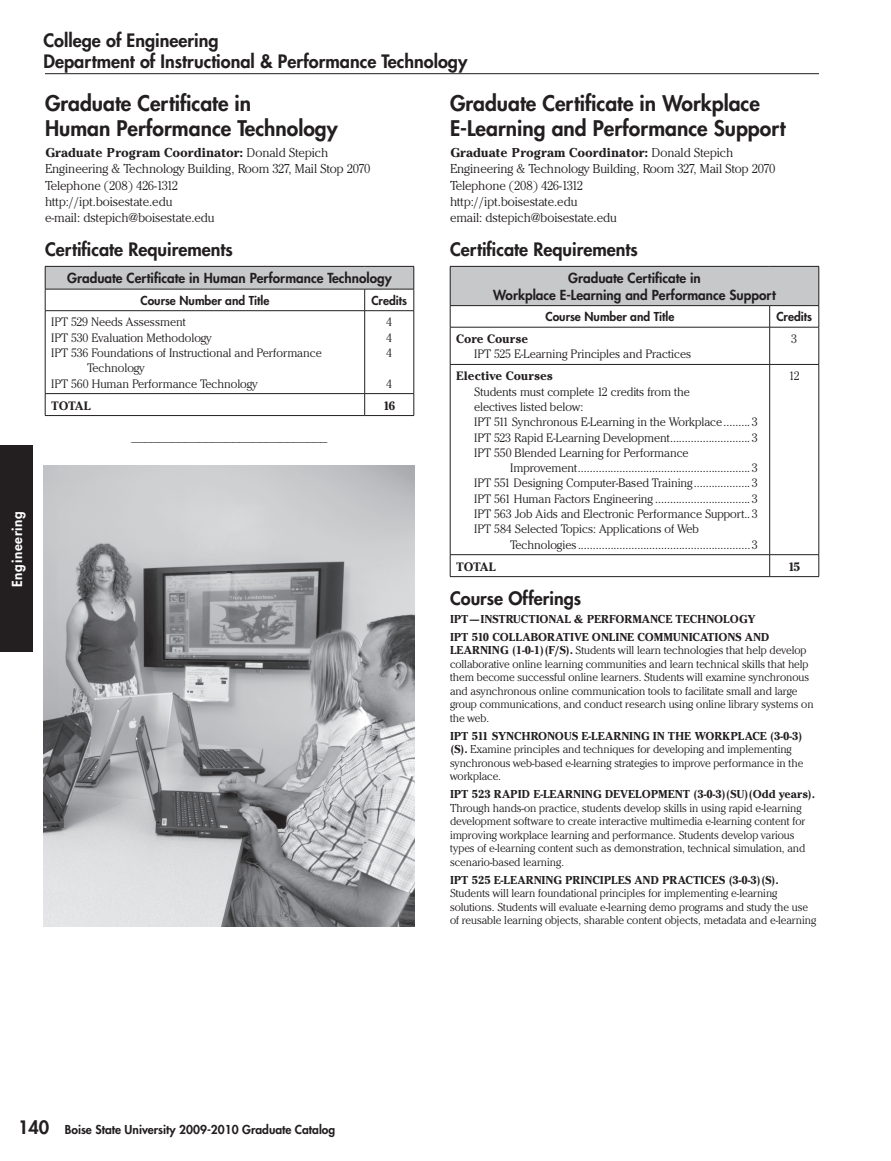
<style>
.page{position:relative;width:891px;height:1161px;background:#fff}
.page>*{position:absolute;margin:0;border:0;box-sizing:border-box;transform-origin:0 0}
.t1{font:800 21px/25.2px "Futura";color:#231f20}
.t2{font:800 18px/21.6px "Futura";color:#231f20}
.t3{font:13.5px/16.2px "Cheltenham Light DTC";color:#231f20}
.t4{font:800 13.5px/16.5px "Futura";color:#231f20;text-align:center}
.t5{font:13.5px "Cheltenham Bold DTC";color:#231f20}
.t6{font:800 13.5px "Futura";letter-spacing:.05em;color:#fff}
.t7{font:12.75px/15.3px "Cheltenham Light DTC";color:#231f20;text-align:justify}
.t8{font:12.75px "Cheltenham Bold DTC";color:#231f20}
.t9{font:12px/13.5px "Cheltenham Light DTC";color:#231f20}
.t10{font:12px/18px "Cheltenham Bold DTC";color:#231f20}
.t11{font:800 12px "Futura";color:#231f20}
.s1{font-family:"Cheltenham Light DTC"}
.s2{font-family:"Cheltenham Bold DTC"}
.s3{font-size:18px}
</style>
<div class="page">
<hr style="left:45px;top:73px;width:774px;height:1px;background:#231f20">
<div style="left:0;top:446px;width:33px;height:206px;background:#231f20"></div>
<div style="left:45px;top:266px;width:369px;height:23px;background:#c7c8ca"></div>
<hr style="left:45px;top:266px;width:320px;height:1px;background:#231f20">
<hr style="left:365px;top:266px;width:49px;height:1px;background:#231f20">
<hr style="left:45px;top:289px;width:320px;height:1px;background:#231f20">
<svg style="left:45px;top:267px;width:1px;height:43px"></svg>
<hr style="left:365px;top:289px;width:49px;height:1px;background:#231f20">
<svg style="left:364px;top:289px;width:1px;height:21px"></svg>
<svg style="left:414px;top:267px;width:1px;height:44px"></svg>
<hr style="left:45px;top:310px;width:320px;height:1px;background:#231f20">
<hr style="left:45px;top:311px;width:1px;height:82px;background:#231f20">
<hr style="left:365px;top:310px;width:49px;height:1px;background:#231f20">
<hr style="left:364px;top:311px;width:1px;height:82px;background:#231f20">
<hr style="left:414px;top:311px;width:1px;height:82px;background:#231f20">
<hr style="left:45px;top:393px;width:320px;height:1px;background:#231f20">
<svg style="left:45px;top:394px;width:1px;height:21px"></svg>
<hr style="left:365px;top:393px;width:49px;height:1px;background:#231f20">
<svg style="left:364px;top:394px;width:1px;height:21px"></svg>
<svg style="left:414px;top:394px;width:1px;height:21px"></svg>
<hr style="left:45px;top:415px;width:320px;height:1px;background:#231f20">
<hr style="left:365px;top:415px;width:49px;height:1px;background:#231f20">
<div style="left:450px;top:266px;width:369px;height:40px;background:#c7c8ca"></div>
<hr style="left:450px;top:266px;width:320px;height:1px;background:#231f20">
<hr style="left:450px;top:267px;width:1px;height:38px;background:#231f20">
<hr style="left:770px;top:266px;width:49px;height:1px;background:#231f20">
<hr style="left:819px;top:267px;width:1px;height:38px;background:#231f20">
<hr style="left:450px;top:305px;width:320px;height:1px;background:#231f20">
<svg style="left:450px;top:306px;width:1px;height:21px"></svg>
<hr style="left:770px;top:305px;width:49px;height:1px;background:#231f20">
<svg style="left:769px;top:306px;width:1px;height:21px"></svg>
<svg style="left:819px;top:306px;width:1px;height:21px"></svg>
<hr style="left:450px;top:327px;width:320px;height:1px;background:#231f20">
<hr style="left:450px;top:327px;width:1px;height:37px;background:#231f20">
<hr style="left:770px;top:327px;width:49px;height:1px;background:#231f20">
<hr style="left:769px;top:327px;width:1px;height:37px;background:#231f20">
<hr style="left:819px;top:327px;width:1px;height:37px;background:#231f20">
<hr style="left:450px;top:364px;width:320px;height:1px;background:#231f20">
<hr style="left:450px;top:365px;width:1px;height:189px;background:#231f20">
<hr style="left:770px;top:364px;width:49px;height:1px;background:#231f20">
<hr style="left:769px;top:365px;width:1px;height:189px;background:#231f20">
<hr style="left:819px;top:365px;width:1px;height:189px;background:#231f20">
<hr style="left:450px;top:554px;width:320px;height:1px;background:#231f20">
<svg style="left:450px;top:555px;width:1px;height:21px"></svg>
<hr style="left:770px;top:554px;width:49px;height:1px;background:#231f20">
<svg style="left:769px;top:555px;width:1px;height:21px"></svg>
<svg style="left:819px;top:555px;width:1px;height:21px"></svg>
<hr style="left:450px;top:576px;width:320px;height:1px;background:#231f20">
<hr style="left:770px;top:576px;width:49px;height:1px;background:#231f20">
<img style="left:44px;top:465px;width:370px;height:462px">
<p class="t6" style="left:8px;top:587px;width:77px;rotate:-90deg">Engineering</p>
<h2 class="t2" style="left:44px;top:29px;width:425px">College of Engineering<br>Department of Instructional &amp; Performance Technology</h2>
<h1 class="t1" style="left:45px;top:91px;width:294px">Graduate Certificate in<br>Human Performance Technology</h1>
<p class="t5" style="left:45px;top:145px;width:285px">Graduate Program Coordinator: <span class="s1">Donald Stepich</span></p>
<p class="t3" style="left:45px;top:161px;width:327px">Engineering &amp; Technology Building, Room 327, Mail Stop 2070<br>Telephone (208) 426-1312<br>http://ipt.boisestate.edu<br>e-mail: dstepich@boisestate.edu</p>
<h2 class="t2" style="left:45px;top:238px;width:189px">Certificate Requirements</h2>
<p class="t4" style="left:67px;top:270px;width:326px">Graduate Certificate in Human Performance Technology</p>
<p class="t11" style="left:140px;top:292px;width:130px">Course Number and Title</p>
<p class="t11" style="left:371px;top:292px;width:37px">Credits</p>
<p class="t7" style="left:51px;top:315px;width:136px">IPT 529 Needs Assessment</p>
<p class="t7" style="left:51px;top:330px;width:162px">IPT 530 Evaluation Methodology</p>
<p class="t7" style="left:51px;top:345px;width:272px">IPT 536 Foundations of Instructional and Performance</p>
<p class="t7" style="left:87px;top:361px;width:59px">Technology</p>
<p class="t7" style="left:51px;top:376px;width:208px">IPT 560 Human Performance Technology</p>
<p class="t7" style="left:386px;top:315px;width:7px">4<br>4<br>4</p>
<p class="t7" style="left:386px;top:376px;width:7px">4</p>
<p class="t8" style="left:51px;top:398px;width:41px">TOTAL</p>
<p class="t8" style="left:383px;top:398px;width:14px">16</p>
<p class="t3" style="left:132px;top:429px;width:197px">_____________________________</p>
<h1 class="t1" style="left:450px;top:91px;width:337px">Graduate Certificate in Workplace<br>E-Learning and Performance Support</h1>
<p class="t5" style="left:450px;top:145px;width:285px">Graduate Program Coordinator: <span class="s1">Donald Stepich</span></p>
<p class="t3" style="left:450px;top:161px;width:327px">Engineering &amp; Technology Building, Room 327, Mail Stop 2070<br>Telephone (208) 426-1312<br>http://ipt.boisestate.edu<br>email: dstepich@boisestate.edu</p>
<h2 class="t2" style="left:450px;top:238px;width:189px">Certificate Requirements</h2>
<p class="t4" style="left:493px;top:270px;width:284px">Graduate Certificate in<br>Workplace E-Learning and Performance Support</p>
<p class="t11" style="left:545px;top:309px;width:130px">Course Number and Title</p>
<p class="t11" style="left:776px;top:309px;width:37px">Credits</p>
<p class="t8" style="left:456px;top:332px;width:74px">Core Course</p>
<p class="t7" style="left:474px;top:347px;width:218px">IPT 525 E-Learning Principles and Practices</p>
<p class="t7" style="left:791px;top:331px;width:7px">3</p>
<p class="t8" style="left:456px;top:369px;width:98px">Elective Courses</p>
<p class="t7" style="left:474px;top:384px;width:285px;text-align:left">Students must complete 12 credits from the<br>electives listed below:<br>IPT 511 Synchronous E-Learning in the Workplace.........3<br>IPT 523 Rapid E-Learning Development...........................3<br>IPT 550 Blended Learning for Performance</p>
<p class="t7" style="left:474px;top:460px;width:285px;text-indent:36px">Improvement..........................................................3<br>IPT 551 Designing Computer-Based Training...................3<br>IPT 561 Human Factors Engineering ................................3<br>IPT 563 Job Aids and Electronic Performance Support..3<br>IPT 584 Selected Topics: Applications of Web</p>
<p class="t7" style="left:510px;top:537px;width:249px">Technologies..........................................................3</p>
<p class="t7" style="left:789px;top:368px;width:12px">12</p>
<p class="t8" style="left:456px;top:559px;width:41px">TOTAL</p>
<p class="t8" style="left:788px;top:559px;width:14px">15</p>
<h2 class="t2" style="left:450px;top:587px;width:133px">Course Offerings</h2>
<p class="t10" style="left:450px;top:609px;width:321px">IPT—INSTRUCTIONAL &amp; PERFORMANCE TECHNOLOGY<br>IPT 510 COLLABORATIVE ONLINE COMMUNICATIONS AND</p>
<p class="t9" style="left:450px;top:643px;width:365px"><span class="s2">LEARNING (1-0-1)(F/S).</span> Students will learn technologies that help develop collaborative online learning communities and learn technical skills that help them become successful online learners. Students will examine synchronous and asynchronous online communication tools to facilitate small and large group communications, and conduct research using online library systems on the web.</p>
<p class="t10" style="left:450px;top:726px;width:354px">IPT 511 SYNCHRONOUS E-LEARNING IN THE WORKPLACE (3-0-3)</p>
<p class="t9" style="left:450px;top:742px;width:355px"><span class="s2">(S).</span> Examine principles and techniques for developing and implementing synchronous web-based e-learning strategies to improve performance in the workplace.</p>
<p class="t10" style="left:450px;top:785px;width:366px">IPT 523 RAPID E-LEARNING DEVELOPMENT (3-0-3)(SU)(Odd years).</p>
<p class="t9" style="left:450px;top:801px;width:357px">Through hands-on practice, students develop skills in using rapid e-learning development software to create interactive multimedia e-learning content for improving workplace learning and performance. Students develop various types of e-learning content such as demonstration, technical simulation, and scenario-based learning.</p>
<p class="t10" style="left:450px;top:870px;width:330px">IPT 525 E-LEARNING PRINCIPLES AND PRACTICES (3-0-3)(S).</p>
<p class="t9" style="left:450px;top:886px;width:368px">Students will learn foundational principles for implementing e-learning solutions. Students will evaluate e-learning demo programs and study the use of reusable learning objects, sharable content objects, metadata and e-learning</p>
<p class="t11" style="left:18px;top:1122px;width:319px"><span class="s3">140</span> Boise State University 2009-2010 Graduate Catalog</p>
</div>
